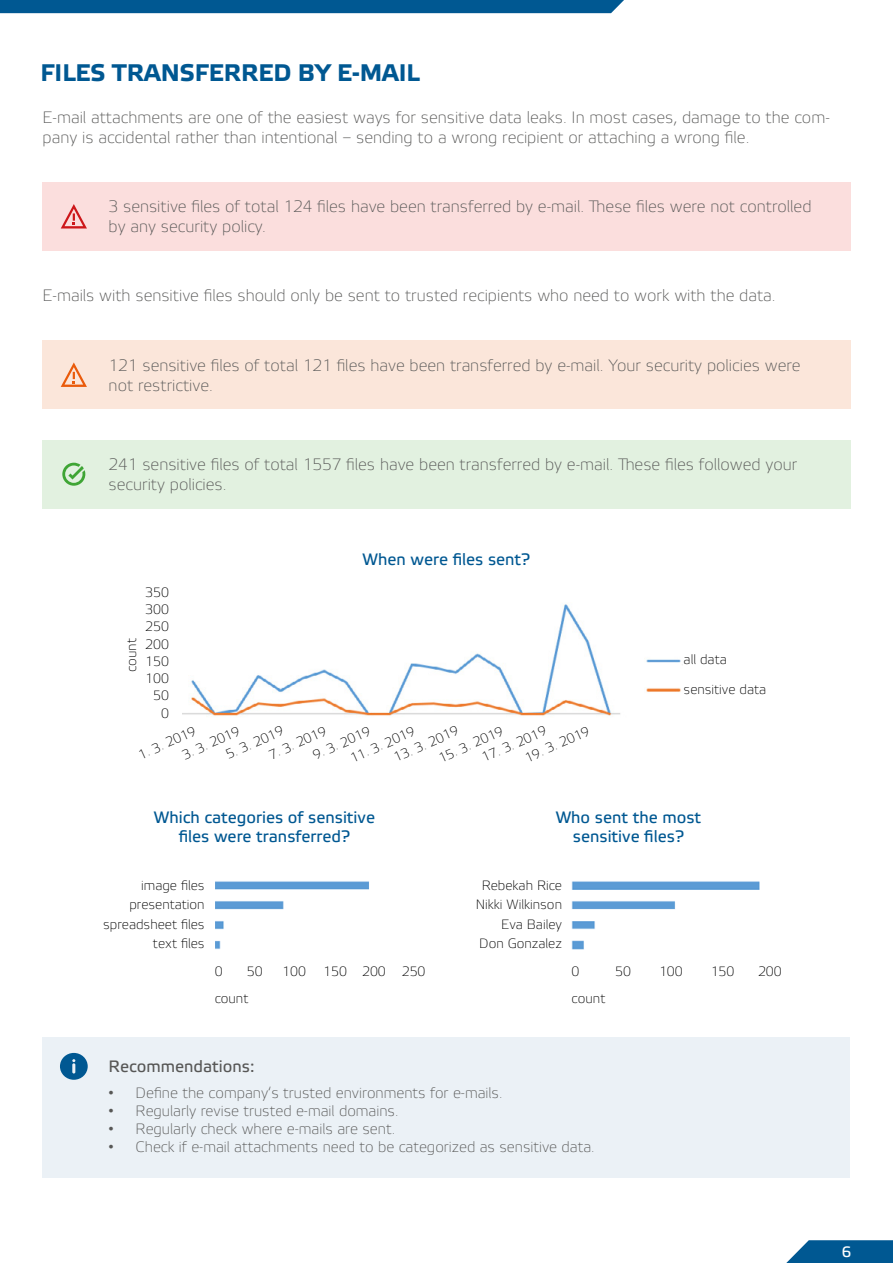
<style>
.page{position:relative;width:893px;height:1263px;background:#fff}
.page>*{position:absolute;margin:0;border:0;box-sizing:border-box;transform-origin:0 0}
.t1{font:700 24px "Etelka Text";color:#005892}
.t2{font:100 16.5px/19.8px "Etelka";color:#575756}
.t3{font:16.5px/19.8px "Etelka Text";color:#005892;text-align:center}
.t4{font:16.5px "Etelka Text";color:#575756}
.t5{font:100 15px "Etelka";color:#575756}
.t6{font:15px "Etelka Text";color:#fff}
.t7{font:100 13.5px/17.2px "Etelka";color:#000;text-align:right}
.s1{font-family:"Arial";font-weight:400}
</style>
<div class="page">
<svg style="left:786px;top:1240px;width:107px;height:23px;background:#1d6b9e"></svg>
<div style="left:0;top:0;width:624px;height:13px;background:#005892"></div>
<div style="left:43px;top:182px;width:808px;height:68px;background:#fbdedd"></div>
<svg style="left:61px;top:204px;width:26px;height:24px"></svg>
<div style="left:43px;top:440px;width:808px;height:68px;background:#e2f1e0"></div>
<svg style="left:62px;top:463px;width:23px;height:23px"></svg>
<div style="left:43px;top:1037px;width:807px;height:141px;background:#ebf1f6"></div>
<svg style="left:60px;top:1053px;width:28px;height:27px"></svg>
<div style="left:43px;top:341px;width:808px;height:68px;background:#fbe6da"></div>
<svg style="left:61px;top:362px;width:26px;height:25px"></svg>
<img style="left:182px;top:604px;width:499px;height:112px">
<img style="left:215px;top:881px;width:154px;height:68px">
<img style="left:571px;top:881px;width:189px;height:69px">
<h1 class="t1" style="left:40px;top:58px;width:381px">FILES TRANSFERRED BY E-MAIL</h1>
<p class="t2" style="left:43px;top:109px;width:789px">E-mail attachments are one of the easiest ways for sensitive data leaks. In most cases, damage to the com&shy;pany is accidental rather than intentional – sending to a wrong recipient or attaching a wrong file.</p>
<p class="t2" style="left:109px;top:198px;width:704px">3 sensitive files of total 124 files have been transferred by e-mail. These files were not controlled by any security policy.</p>
<p class="t2" style="left:43px;top:287px;width:735px">E-mails with sensitive files should only be sent to trusted recipients who need to work with the data.</p>
<p class="t2" style="left:109px;top:356px;width:693px">121 sensitive files of total 121 files have been transferred by e-mail. Your security policies were not restrictive.</p>
<p class="t2" style="left:109px;top:456px;width:690px">241 sensitive files of total 1557 files have been transferred by e-mail. These files followed your security policies.</p>
<p class="t7" style="left:124px;top:672px;width:35px;rotate:-90deg">count</p>
<p class="t7" style="left:145px;top:584px;width:25px">350<br>300<br>250<br>200<br>150<br>100<br>50<br>0</p>
<p class="t3" style="left:363px;top:550px;width:169px">When were files sent?</p>
<p class="t7" style="left:391px;top:751px;width:71px;rotate:-24deg">13. 3. 2019</p>
<p class="t7" style="left:479px;top:751px;width:71px;rotate:-24deg">17. 3. 2019</p>
<p class="t7" style="left:223px;top:748px;width:63px;rotate:-24deg">5. 3. 2019</p>
<p class="t7" style="left:522px;top:751px;width:71px;rotate:-24deg">19. 3. 2019</p>
<p class="t7" style="left:436px;top:751px;width:71px;rotate:-24deg">15. 3. 2019</p>
<p class="t7" style="left:266px;top:748px;width:63px;rotate:-24deg">7. 3. 2019</p>
<p class="t7" style="left:180px;top:748px;width:63px;rotate:-24deg">3. 3. 2019</p>
<p class="t7" style="left:136px;top:748px;width:63px;rotate:-24deg">1. 3. 2019</p>
<p class="t7" style="left:348px;top:751px;width:71px;rotate:-24deg">11. 3. 2019</p>
<p class="t7" style="left:310px;top:748px;width:63px;rotate:-24deg">9. 3. 2019</p>
<p class="t7" style="left:684px;top:646px;width:84px;line-height:29.2px;text-align:left">all data sensitive data</p>
<p class="t3" style="left:154px;top:807px;width:223px">Which categories of sensitive files were transferred?</p>
<p class="t3" style="left:556px;top:807px;width:147px">Who sent the most sensitive files?</p>
<p class="t7" style="left:103px;top:876px;width:103px;line-height:19.5px">image files presentation spreadsheet files text files</p>
<p class="t7" style="left:476px;top:876px;width:88px;line-height:19.5px">Rebekah Rice<br>Nikki Wilkinson<br>Eva Bailey<br>Don Gonzalez</p>
<p class="t7" style="left:215px;top:964px;width:9px">0</p>
<p class="t7" style="left:247px;top:964px;width:17px">50</p>
<p class="t7" style="left:282px;top:964px;width:25px">100</p>
<p class="t7" style="left:323px;top:964px;width:104px">150 200 250</p>
<p class="t7" style="left:572px;top:964px;width:9px">0</p>
<p class="t7" style="left:615px;top:964px;width:17px">50</p>
<p class="t7" style="left:659px;top:964px;width:25px">100</p>
<p class="t7" style="left:711px;top:964px;width:25px">150</p>
<p class="t7" style="left:758px;top:964px;width:25px">200</p>
<p class="t7" style="left:215px;top:991px;width:35px">count</p>
<p class="t7" style="left:572px;top:991px;width:35px">count</p>
<p class="t4" style="left:109px;top:1056px;width:147px">Recommendations:</p>
<p class="t5" style="left:109px;top:1085px;width:395px"><span class="s1">•</span> Define the company‘s trusted environments for e-mails.</p>
<p class="t5" style="left:109px;top:1103px;width:291px"><span class="s1">•</span> Regularly revise trusted e-mail domains.</p>
<p class="t5" style="left:109px;top:1121px;width:288px"><span class="s1">•</span> Regularly check where e-mails are sent.</p>
<p class="t5" style="left:109px;top:1139px;width:488px"><span class="s1">•</span> Check if e-mail attachments need to be categorized as sensitive data.</p>
<p class="t6" style="left:842px;top:1242px;width:11px">6</p>
</div>
